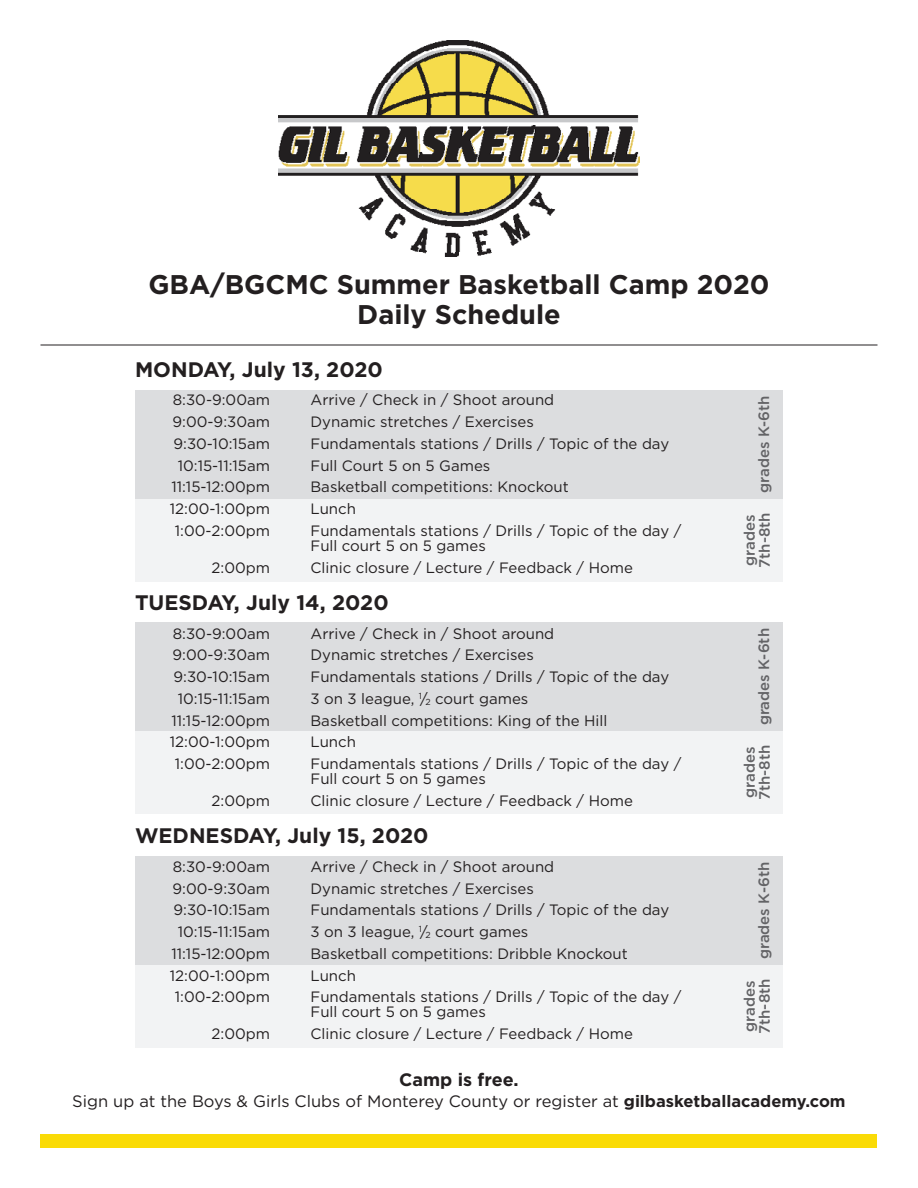
<style>
.page{position:relative;width:918px;height:1188px;background:#fff}
.page>*{position:absolute;margin:0;border:0;box-sizing:border-box;transform-origin:0 0}
.t1{font:700 27px "Gotham";color:#231f20}
.t2{font:700 21px "Gotham";color:#231f20}
.t3{font:700 18px "Gotham";color:#231f20}
.t4{font:16.5px "Gotham";color:#231f20}
.t5{font:15px/15px "Gotham";color:#231f20}
.t6{font:500 15px/15px "Gotham";color:#636366}
.s1{font-weight:700}
</style>
<div class="page">
<div style="left:135px;top:390px;width:648px;height:109px;background:#dcdddf"></div>
<div style="left:135px;top:622px;width:648px;height:109px;background:#dcdddf"></div>
<div style="left:135px;top:856px;width:648px;height:109px;background:#dcdddf"></div>
<div style="left:135px;top:499px;width:648px;height:82px;background:#f2f3f4"></div>
<div style="left:135px;top:731px;width:648px;height:83px;background:#f2f3f4"></div>
<div style="left:135px;top:965px;width:648px;height:82px;background:#f2f3f4"></div>
<img style="left:278px;top:41px;width:362px;height:216px">
<hr style="left:40px;top:345px;width:838px;height:1px;background:#231f20">
<div style="left:40px;top:1134px;width:838px;height:14px;background:#fadb06"></div>
<p class="t1" style="left:148px;top:267px;width:623px">GBA/BGCMC Summer Basketball Camp 2020</p>
<p class="t1" style="left:357px;top:297px;width:205px">Daily Schedule</p>
<p class="t2" style="left:135px;top:356px;width:249px">MONDAY, July 13, 2020</p>
<p class="t5" style="left:173px;top:392px;width:99px">8:30-9:00am</p>
<p class="t5" style="left:310px;top:392px;width:245px">Arrive / Check in / Shoot around</p>
<p class="t5" style="left:173px;top:414px;width:99px">9:00-9:30am</p>
<p class="t5" style="left:310px;top:414px;width:225px">Dynamic stretches / Exercises</p>
<p class="t5" style="left:174px;top:436px;width:98px">9:30-10:15am</p>
<p class="t5" style="left:310px;top:436px;width:360px">Fundamentals stations / Drills / Topic of the day</p>
<p class="t5" style="left:178px;top:458px;width:94px">10:15-11:15am</p>
<p class="t5" style="left:310px;top:458px;width:181px">Full Court 5 on 5 Games</p>
<p class="t5" style="left:171px;top:479px;width:100px">11:15-12:00pm</p>
<p class="t5" style="left:310px;top:479px;width:260px">Basketball competitions: Knockout</p>
<p class="t5" style="left:170px;top:501px;width:102px">12:00-1:00pm</p>
<p class="t5" style="left:310px;top:501px;width:47px">Lunch</p>
<p class="t5" style="left:175px;top:523px;width:97px">1:00-2:00pm</p>
<p class="t5" style="left:310px;top:523px;width:372px">Fundamentals stations / Drills / Topic of the day /<br>Full court 5 on 5 games</p>
<p class="t5" style="left:212px;top:560px;width:60px">2:00pm</p>
<p class="t5" style="left:310px;top:560px;width:324px">Clinic closure / Lecture / Feedback / Home</p>
<p class="t2" style="left:135px;top:589px;width:255px">TUESDAY, July 14, 2020</p>
<p class="t5" style="left:173px;top:626px;width:99px">8:30-9:00am</p>
<p class="t5" style="left:310px;top:626px;width:245px">Arrive / Check in / Shoot around</p>
<p class="t5" style="left:173px;top:647px;width:99px">9:00-9:30am</p>
<p class="t5" style="left:310px;top:647px;width:225px">Dynamic stretches / Exercises</p>
<p class="t5" style="left:174px;top:669px;width:98px">9:30-10:15am</p>
<p class="t5" style="left:310px;top:669px;width:360px">Fundamentals stations / Drills / Topic of the day</p>
<p class="t5" style="left:178px;top:691px;width:94px">10:15-11:15am</p>
<p class="t5" style="left:310px;top:691px;width:219px">3 on 3 league, <sup>1</sup>/<sub>2</sub> court games</p>
<p class="t5" style="left:171px;top:713px;width:100px">11:15-12:00pm</p>
<p class="t5" style="left:310px;top:713px;width:298px">Basketball competitions: King of the Hill</p>
<p class="t5" style="left:170px;top:734px;width:102px">12:00-1:00pm</p>
<p class="t5" style="left:310px;top:734px;width:47px">Lunch</p>
<p class="t5" style="left:175px;top:756px;width:97px">1:00-2:00pm</p>
<p class="t5" style="left:310px;top:756px;width:372px">Fundamentals stations / Drills / Topic of the day /<br>Full court 5 on 5 games</p>
<p class="t5" style="left:212px;top:793px;width:60px">2:00pm</p>
<p class="t5" style="left:310px;top:793px;width:324px">Clinic closure / Lecture / Feedback / Home</p>
<p class="t2" style="left:135px;top:822px;width:295px">WEDNESDAY, July 15, 2020</p>
<p class="t5" style="left:173px;top:859px;width:99px">8:30-9:00am</p>
<p class="t5" style="left:310px;top:859px;width:245px">Arrive / Check in / Shoot around</p>
<p class="t5" style="left:173px;top:881px;width:99px">9:00-9:30am</p>
<p class="t5" style="left:310px;top:881px;width:225px">Dynamic stretches / Exercises</p>
<p class="t5" style="left:174px;top:902px;width:98px">9:30-10:15am</p>
<p class="t5" style="left:310px;top:902px;width:360px">Fundamentals stations / Drills / Topic of the day</p>
<p class="t5" style="left:178px;top:924px;width:94px">10:15-11:15am</p>
<p class="t5" style="left:310px;top:924px;width:219px">3 on 3 league, <sup>1</sup>/<sub>2</sub> court games</p>
<p class="t5" style="left:171px;top:946px;width:100px">11:15-12:00pm</p>
<p class="t5" style="left:310px;top:946px;width:319px">Basketball competitions: Dribble Knockout</p>
<p class="t5" style="left:170px;top:968px;width:102px">12:00-1:00pm</p>
<p class="t5" style="left:310px;top:968px;width:47px">Lunch</p>
<p class="t5" style="left:175px;top:989px;width:97px">1:00-2:00pm</p>
<p class="t5" style="left:310px;top:989px;width:372px">Fundamentals stations / Drills / Topic of the day /<br>Full court 5 on 5 games</p>
<p class="t5" style="left:212px;top:1026px;width:60px">2:00pm</p>
<p class="t5" style="left:310px;top:1026px;width:324px">Clinic closure / Lecture / Feedback / Home</p>
<p class="t6" style="left:756px;top:493px;width:99px;rotate:-90deg">grades K-6th</p>
<p class="t6" style="left:742px;top:568px;width:57px;rotate:-90deg">grades<br>7th-8th</p>
<p class="t6" style="left:756px;top:725px;width:99px;rotate:-90deg">grades K-6th</p>
<p class="t6" style="left:742px;top:800px;width:57px;rotate:-90deg">grades<br>7th-8th</p>
<p class="t6" style="left:756px;top:959px;width:99px;rotate:-90deg">grades K-6th</p>
<p class="t6" style="left:742px;top:1034px;width:57px;rotate:-90deg">grades<br>7th-8th</p>
<p class="t3" style="left:399px;top:1068px;width:121px">Camp is free.</p>
<p class="t4" style="left:72px;top:1091px;width:775px">Sign up at the Boys &amp; Girls Clubs of Monterey County or register at <span class="s1">gilbasketballacademy.com</span></p>
</div>
